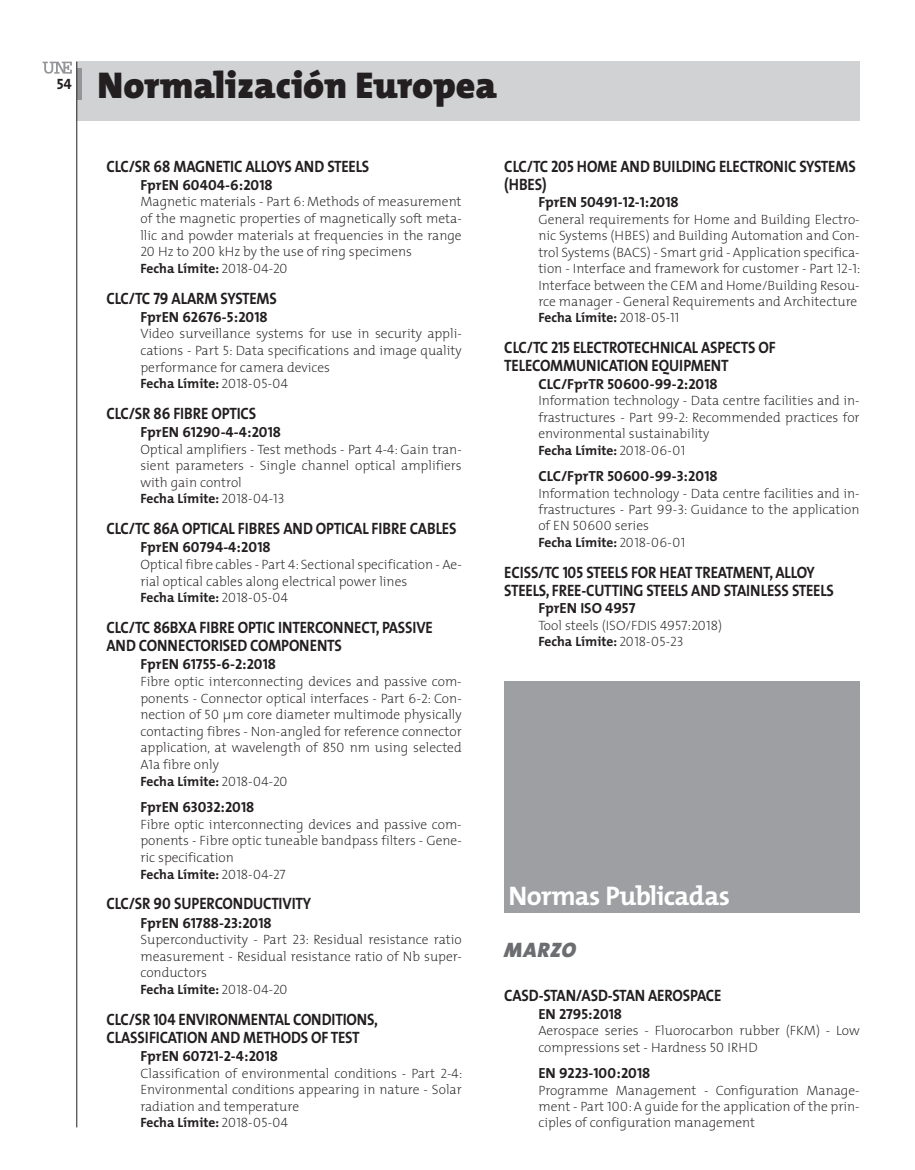
<style>
.page{position:relative;width:915px;height:1170px;background:#fff}
.page>*{position:absolute;margin:0;border:0;box-sizing:border-box;transform-origin:0 0}
.t1{font:900 37.5px "The Mix";color:#231f20}
.t2{font:700 27px "The Mix AENOR";letter-spacing:-.025em;color:#fff}
.t3{font:italic 900 21px "The Mix";letter-spacing:.03em;color:#6c6d70}
.t4{font:700 16.5px/17.9px "The Mix AENOR";letter-spacing:-.01em;color:#231f20;scale:.9 1}
.t5{font:700 15px "The Mix AENOR";color:#231f20}
.t6{font:700 14.7px "The Mix AENOR";color:#231f20}
.t7{font:200 13.5px/16.6px "The Mix";color:#231f20;text-align:justify}
.t8{font:700 13.5px "The Mix AENOR";color:#231f20}
.s1{font-family:"The Mix";font-weight:200}
</style>
<div class="page">
<div style="left:77px;top:62px;width:782px;height:59px;background:#d1d2d4"></div>
<svg style="left:77px;top:68px;width:4px;height:31px"></svg>
<hr style="left:76px;top:62px;width:1px;height:1065px;background:#231f20">
<svg style="left:43px;top:62px;width:29px;height:12px"></svg>
<div style="left:504px;top:681px;width:355px;height:231px;background:#9d9fa2"></div>
<p class="t5" style="left:57px;top:71px;width:17px">54</p>
<h1 class="t1" style="left:98px;top:53px;width:400px">Normalización Europea</h1>
<p class="t4" style="left:106px;top:157px;width:293px">CLC/SR 68 MAGNETIC ALLOYS AND STEELS</p>
<p class="t6" style="left:140px;top:172px;width:134px">FprEN 60404-6:2018</p>
<p class="t7" style="left:140px;top:193px;width:323px">Magnetic materials - Part 6: Methods of measurement of the magnetic properties of magnetically soft meta&shy;llic and powder materials at frequencies in the range 20 Hz to 200 kHz by the use of ring specimens</p>
<p class="t8" style="left:140px;top:257px;width:149px">Fecha Límite: <span class="s1">2018-04-20</span></p>
<p class="t4" style="left:106px;top:288px;width:191px">CLC/TC 79 ALARM SYSTEMS</p>
<p class="t6" style="left:140px;top:304px;width:129px">FprEN 62676-5:2018</p>
<p class="t7" style="left:140px;top:325px;width:323px">Video surveillance systems for use in security appli&shy;cations - Part 5: Data specifications and image quality performance for camera devices</p>
<p class="t8" style="left:140px;top:372px;width:149px">Fecha Límite: <span class="s1">2018-05-04</span></p>
<p class="t4" style="left:106px;top:404px;width:168px">CLC/SR 86 FIBRE OPTICS</p>
<p class="t6" style="left:140px;top:420px;width:142px">FprEN 61290-4-4:2018</p>
<p class="t7" style="left:140px;top:440px;width:323px">Optical amplifiers - Test methods - Part 4-4: Gain tran&shy;sient parameters - Single channel optical amplifiers with gain control</p>
<p class="t8" style="left:140px;top:487px;width:145px">Fecha Límite: <span class="s1">2018-04-13</span></p>
<p class="t4" style="left:106px;top:519px;width:390px">CLC/TC 86A OPTICAL FIBRES AND OPTICAL FIBRE CABLES</p>
<p class="t6" style="left:140px;top:535px;width:132px">FprEN 60794-4:2018</p>
<p class="t7" style="left:140px;top:555px;width:323px">Optical fibre cables - Part 4: Sectional specification - Ae&shy;rial optical cables along electrical power lines</p>
<p class="t8" style="left:140px;top:586px;width:149px">Fecha Límite: <span class="s1">2018-05-04</span></p>
<p class="t4" style="left:106px;top:618px;width:364px">CLC/TC 86BXA FIBRE OPTIC INTERCONNECT, PASSIVE<br>AND CONNECTORISED COMPONENTS</p>
<p class="t6" style="left:140px;top:652px;width:137px">FprEN 61755-6-2:2018</p>
<p class="t7" style="left:140px;top:672px;width:323px">Fibre optic interconnecting devices and passive com&shy;ponents - Connector optical interfaces - Part 6-2: Con&shy;nection of 50 µ m core diameter multimode physically contacting fibres - Non-angled for reference connector application, at wavelength of 850 nm using selected A1a fibre only</p>
<p class="t8" style="left:140px;top:769px;width:149px">Fecha Límite: <span class="s1">2018-04-20</span></p>
<p class="t6" style="left:140px;top:794px;width:115px">FprEN 63032:2018</p>
<p class="t7" style="left:140px;top:815px;width:323px">Fibre optic interconnecting devices and passive com&shy;ponents - Fibre optic tuneable bandpass filters - Gene&shy;ric specification</p>
<p class="t8" style="left:140px;top:862px;width:147px">Fecha Límite: <span class="s1">2018-04-27</span></p>
<p class="t4" style="left:106px;top:894px;width:229px">CLC/SR 90 SUPERCONDUCTIVITY</p>
<p class="t6" style="left:140px;top:910px;width:133px">FprEN 61788-23:2018</p>
<p class="t7" style="left:140px;top:930px;width:323px">Superconductivity - Part 23: Residual resistance ratio measurement - Residual resistance ratio of Nb super&shy;conductors</p>
<p class="t8" style="left:140px;top:977px;width:149px">Fecha Límite: <span class="s1">2018-04-20</span></p>
<p class="t4" style="left:106px;top:1009px;width:303px">CLC/SR 104 ENVIRONMENTAL CONDITIONS,<br>CLASSIFICATION AND METHODS OF TEST</p>
<p class="t6" style="left:140px;top:1043px;width:139px">FprEN 60721-2-4:2018</p>
<p class="t7" style="left:140px;top:1064px;width:323px">Classification of environmental conditions - Part 2-4:<br>Environmental conditions appearing in nature - Solar radiation and temperature</p>
<p class="t8" style="left:140px;top:1111px;width:149px">Fecha Límite: <span class="s1">2018-05-04</span></p>
<p class="t4" style="left:504px;top:157px;width:392px">CLC/TC 205 HOME AND BUILDING ELECTRONIC SYSTEMS (HBES)</p>
<p class="t6" style="left:538px;top:190px;width:142px">FprEN 50491-12-1:2018</p>
<p class="t7" style="left:538px;top:211px;width:323px">General requirements for Home and Building Electro&shy;nic Systems (HBES) and Building Automation and Con&shy;trol Systems (BACS) - Smart grid - Application specifica&shy;tion - Interface and framework for customer - Part 12-1:<br>Interface between the CEM and Home/Building Resou&shy;rce manager - General Requirements and Architecture</p>
<p class="t8" style="left:538px;top:306px;width:142px">Fecha Límite: <span class="s1">2018-05-11</span></p>
<p class="t4" style="left:504px;top:338px;width:301px">CLC/TC 215 ELECTROTECHNICAL ASPECTS OF<br>TELECOMMUNICATION EQUIPMENT</p>
<p class="t6" style="left:538px;top:372px;width:181px">CLC/FprTR 50600-99-2:2018</p>
<p class="t7" style="left:538px;top:392px;width:323px">Information technology - Data centre facilities and in&shy;frastructures - Part 99-2: Recommended practices for environmental sustainability</p>
<p class="t8" style="left:538px;top:439px;width:148px">Fecha Límite: <span class="s1">2018-06-01</span></p>
<p class="t6" style="left:538px;top:464px;width:181px">CLC/FprTR 50600-99-3:2018</p>
<p class="t7" style="left:538px;top:484px;width:323px">Information technology - Data centre facilities and in&shy;frastructures - Part 99-3: Guidance to the application of EN 50600 series</p>
<p class="t8" style="left:538px;top:531px;width:148px">Fecha Límite: <span class="s1">2018-06-01</span></p>
<p class="t4" style="left:504px;top:562px;width:367px">ECISS/TC 105 STEELS FOR HEAT TREATMENT, ALLOY<br>STEELS, FREE-CUTTING STEELS AND STAINLESS STEELS</p>
<p class="t6" style="left:538px;top:596px;width:99px">FprEN ISO 4957</p>
<p class="t7" style="left:538px;top:616px;width:185px">Tool steels (ISO/FDIS 4957:2018)</p>
<p class="t8" style="left:538px;top:630px;width:146px">Fecha Límite: <span class="s1">2018-05-23</span></p>
<h2 class="t2" style="left:508px;top:872px;width:223px">Normas Publicadas</h2>
<h3 class="t3" style="left:504px;top:932px;width:73px">MARZO</h3>
<p class="t4" style="left:504px;top:985px;width:243px">CASD-STAN/ASD-STAN AEROSPACE</p>
<p class="t6" style="left:538px;top:1001px;width:85px">EN 2795:2018</p>
<p class="t7" style="left:538px;top:1021px;width:323px">Aerospace series - Fluorocarbon rubber (FKM) - Low compressions set - Hardness 50 IRHD</p>
<p class="t6" style="left:538px;top:1060px;width:113px">EN 9223-100:2018</p>
<p class="t7" style="left:538px;top:1081px;width:323px">Programme Management - Configuration Manage&shy;ment - Part 100: A guide for the application of the prin&shy;ciples of configuration management</p>
</div>
